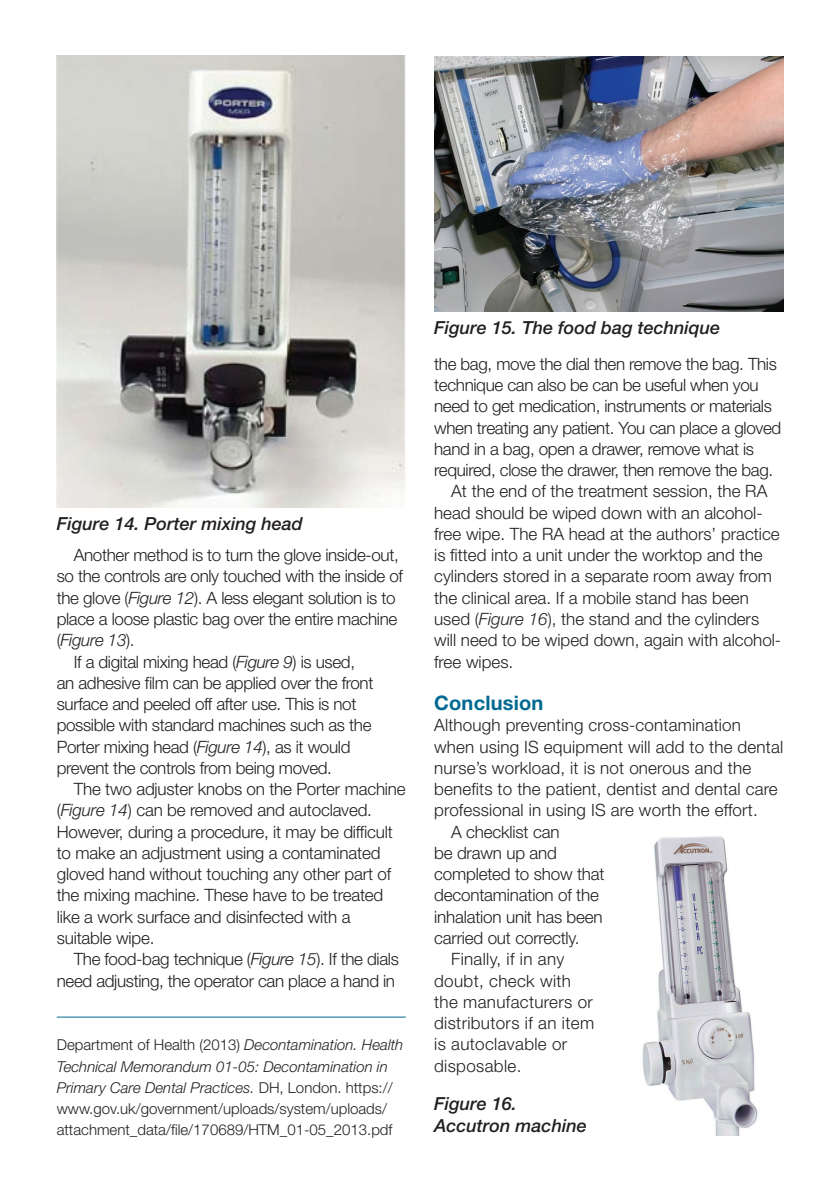
<style>
.page{position:relative;width:840px;height:1191px;background:#fff}
.page>*{position:absolute;margin:0;border:0;box-sizing:border-box;transform-origin:0 0}
.main_body_text{font:700 20px "Helvetica Neue LT Std";letter-spacing:.01em;color:#006991}
.t1{font:italic 500 18px/21.6px "Helvetica Neue LT Std";color:#231f20}
.main_body_text-2{font:300 17px/21.2px "Helvetica Neue LT Std";letter-spacing:-.01em;color:#231f20}
.main_body_no_indent{font:300 17px/21.2px "Helvetica Neue LT Std";letter-spacing:.01em;color:#231f20}
.main_body_text-3{font:300 17px/21.2px "Helvetica Neue LT Std";letter-spacing:.02em;color:#231f20}
.main_body_no_indent-2{font:300 15px/21.2px "Helvetica Neue LT Std";color:#231f20}
.s1{font-style:italic}
</style>
<div class="page">
<img style="left:434px;top:57px;width:348px;height:255px">
<img style="left:642px;top:836px;width:116px;height:299px">
<img style="left:57px;top:55px;width:348px;height:453px">
<hr style="left:57px;top:1016px;width:348px;height:1px;background:#006991">
<p class="t1" style="left:57px;top:512px;width:247px">Figure 14. Porter mixing head</p>
<p class="main_body_text-2" style="left:57px;top:544px;width:347px;text-indent:17px">Another method is to turn the glove inside-out, so the controls are only touched with the inside of the glove (<span class="s1">Figure 12</span>). A less elegant solution is to place a loose plastic bag over the entire machine (<span class="s1">Figure 13</span>).</p>
<p class="main_body_text-2" style="left:57px;top:650px;width:318px;text-indent:17px">If a digital mixing head (<span class="s1">Figure 9</span>) is used, an adhesive film can be applied over the front surface and peeled off after use. This is not possible with standard machines such as the Porter mixing head (<span class="s1">Figure 14</span>), as it would prevent the controls from being moved.</p>
<p class="main_body_text-2" style="left:57px;top:778px;width:350px;text-indent:17px">The two adjuster knobs on the Porter machine (<span class="s1">Figure 14</span>) can be removed and autoclaved.<br>However, during a procedure, it may be difficult to make an adjustment using a contaminated gloved hand without touching any other part of the mixing machine. These have to be treated like a work surface and disinfected with a suitable wipe.</p>
<p class="main_body_text-2" style="left:57px;top:948px;width:343px;text-align:right">The food-bag technique (<span class="s1">Figure 15</span>). If the dials need adjusting, the operator can place a hand in</p>
<p class="main_body_no_indent-2" style="left:57px;top:1034px;width:348px">Department of Health (2013) <span class="s1">Decontamination. Health Technical Memorandum 01-05: Decontamination in Primary Care Dental Practices.</span> DH, London. https:// www.gov.uk/government/uploads/system/uploads/ attachment_data/file/170689/HTM_01-05_2013.pdf</p>
<p class="t1" style="left:434px;top:316px;width:287px">Figure 15. The food bag technique</p>
<p class="main_body_text-2" style="left:434px;top:353px;width:348px">the bag, move the dial then remove the bag. This technique can also be can be useful when you need to get medication, instruments or materials when treating any patient. You can place a gloved hand in a bag, open a drawer, remove what is required, close the drawer, then remove the bag.</p>
<p class="main_body_text-2" style="left:434px;top:480px;width:348px;text-indent:17px">At the end of the treatment session, the RA head should be wiped down with an alcohol&shy;free wipe. The RA head at the authors’ practice is fitted into a unit under the worktop and the cylinders stored in a separate room away from the clinical area. If a mobile stand has been used (<span class="s1">Figure 16</span>), the stand and the cylinders will need to be wiped down, again with alcohol&shy;free wipes.</p>
<p class="main_body_text" style="left:434px;top:690px;width:111px">Conclusion</p>
<p class="main_body_no_indent" style="left:434px;top:714px;width:350px">Although preventing cross-contamination when using IS equipment will add to the dental nurse’s workload, it is not onerous and the benefits to the patient, dentist and dental care professional in using IS are worth the effort.</p>
<p class="main_body_text-2" style="left:434px;top:820px;width:172px;text-indent:17px">A checklist can<br>be drawn up and completed to show that decontamination of the inhalation unit has been carried out correctly.</p>
<p class="main_body_text-3" style="left:434px;top:948px;width:161px;text-indent:17px">Finally, if in any doubt, check with the manufacturers or distributors if an item is autoclavable or disposable.</p>
<p class="t1" style="left:434px;top:1092px;width:154px">Figure 16.<br>Accutron machine</p>
</div>
